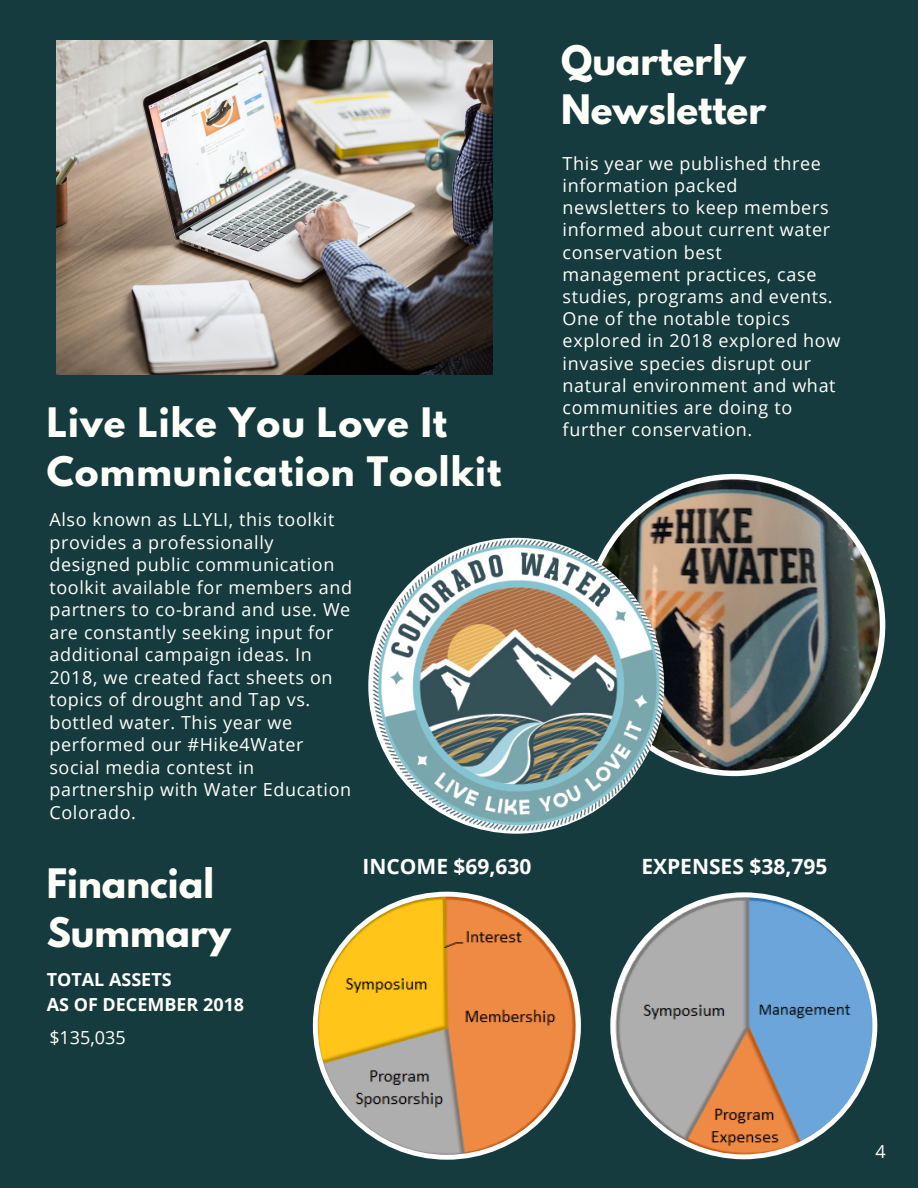
<style>
.page{position:relative;width:918px;height:1188px;background:#153b3f}
.page>*{position:absolute;margin:0;border:0;box-sizing:border-box;transform-origin:0 0}
.t1{font:700 36px/49.3px "League Spartan";letter-spacing:.03em;color:#fffff9}
.t2{font:700 36px/49.5px "League Spartan";color:#fffff9}
.t3{font:700 21px "Open Sans";color:#fff}
.t4{font:18px/22.5px "Open Sans";letter-spacing:.035em;color:#fffff9}
.t5{font:700 18px/24.8px "Open Sans";color:#fffff9}
</style>
<div class="page">
<img style="left:56px;top:40px;width:437px;height:334px">
<img style="left:583px;top:474px;width:302px;height:302px">
<img style="left:368px;top:538px;width:296px;height:296px;border-radius:50%">
<svg style="left:313px;top:892px;width:268px;height:268px"></svg>
<svg style="left:610px;top:892px;width:267px;height:267px"></svg>
<h1 class="t1" style="left:47px;top:402px;width:456px">Live Like You Love It<br>Communication Toolkit</h1>
<p class="t4" style="left:49px;top:508px;width:304px">Also known as LLYLI, this toolkit provides a professionally designed public communication toolkit available for members and partners to co-brand and use. We are constantly seeking input for additional campaign ideas. In<br>2018, we created fact sheets on topics of drought and Tap vs. bottled water. This year we performed our #Hike4Water social media contest in partnership with Water Education<br>Colorado.</p>
<h1 class="t2" style="left:561px;top:40px;width:207px">Quarterly<br>Newsletter</h1>
<p class="t4" style="left:563px;top:152px;width:279px">This year we published three information packed newsletters to keep members informed about current water conservation best management practices, case studies, programs and events.<br>One of the notable topics explored in 2018 explored how invasive species disrupt our natural environment and what communities are doing to further conservation.</p>
<h1 class="t2" style="left:47px;top:863px;width:186px">Financial<br>Summary</h1>
<p class="t5" style="left:47px;top:966px;width:199px">TOTAL ASSETS<br>AS OF DECEMBER 2018</p>
<p class="t4" style="left:49px;top:1026px;width:78px">$135,035</p>
<p class="t3" style="left:362px;top:852px;width:171px">INCOME $69,630</p>
<p class="t3" style="left:641px;top:852px;width:188px">EXPENSES $38,795</p>
<p class="t4" style="left:876px;top:1140px;width:12px">4</p>
</div>
